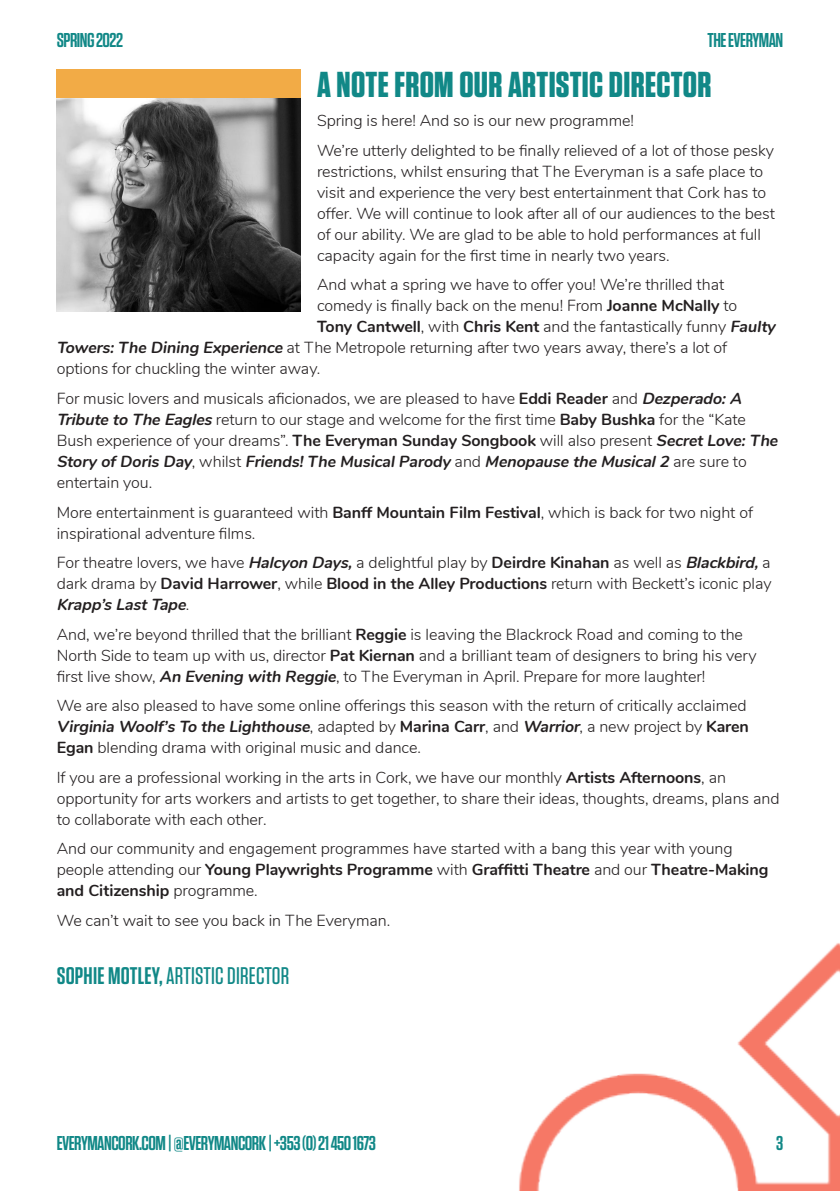
<style>
.page{position:relative;width:840px;height:1191px;background:#fff}
.page>*{position:absolute;margin:0;border:0;box-sizing:border-box;transform-origin:0 0}
.t1{font:700 36px "Tungsten";letter-spacing:.01em;color:#118887}
.t2{font:500 24px "Tungsten";letter-spacing:.01em;color:#118887}
.t3{font:600 20px "Tungsten";letter-spacing:-.025em;color:#118887}
.t4{font:300 16px/21px "Nunito";letter-spacing:-.005em;color:#231f20}
.s1{font-weight:700}
.s2{font-weight:700;font-style:italic}
.s3{font-weight:600}
</style>
<div class="page">
<img style="left:57px;top:97px;width:243px;height:215px">
<div style="left:57px;top:69px;width:243px;height:28px;background:#f2ab46"></div>
<img style="left:519px;top:943px;width:320px;height:248px">
<p class="t3" style="left:57px;top:30px;width:68px">SPRING 2022</p>
<p class="t3" style="left:707px;top:30px;width:77px">THE EVERYMAN</p>
<h1 class="t1" style="left:317px;top:65px;width:395px">A NOTE FROM OUR ARTISTIC DIRECTOR</h1>
<p class="t4" style="left:317px;top:105px;width:458px;line-height:29.6px">Spring is here! And so is our new programme!<br>We’re utterly delighted to be finally relieved of a lot of those pesky</p>
<p class="t4" style="left:317px;top:160px;width:459px">restrictions, whilst ensuring that The Everyman is a safe place to visit and experience the very best entertainment that Cork has to offer. We will continue to look after all of our audiences to the best of our ability. We are glad to be able to hold performances at full capacity again for the first time in nearly two years.</p>
<p class="t4" style="left:317px;top:273px;width:408px">And what a spring we have to offer you! We’re thrilled that</p>
<p class="t4" style="left:317px;top:294px;width:421px">comedy is finally back on the menu! From <span class="s1">Joanne McNally</span> to</p>
<p class="t4" style="left:317px;top:315px;width:462px"><span class="s1">Tony Cantwell</span>, with <span class="s1">Chris Kent</span> and the fantastically funny <span class="s1">Faulty</span></p>
<p class="t4" style="left:57px;top:336px;width:671px"><span class="s1">Towers: The Dining Experience</span> at The Metropole returning after two years away, there’s a lot of</p>
<p class="t4" style="left:57px;top:357px;width:265px">options for chuckling the winter away.</p>
<p class="t4" style="left:57px;top:387px;width:725px">For music lovers and musicals aficionados, we are pleased to have <span class="s1">Eddi Reader</span> and <span class="s2">Dezperado: A Tribute to The Eagles</span> return to our stage and welcome for the first time <span class="s1">Baby Bushka</span> for the “Kate Bush experience of your dreams”. <span class="s1">The Everyman Sunday Songbook</span> will also present <span class="s1">Secret Love: The Story of Doris Day</span>, w h i l s t <span class="s1">Friends! The Musical Parody</span> a n d <span class="s2">Menopause the Musical 2</span> a r e s u r e t o entertain you.</p>
<p class="t4" style="left:57px;top:500px;width:697px">More entertainment is guaranteed with <span class="s1">Banff Mountain Film Festival</span>, which is back for two night of inspirational adventure films.</p>
<p class="t4" style="left:57px;top:551px;width:715px;text-align:justify">For theatre lovers, we have <span class="s2">Halcyon Days,</span> a delightful play by <span class="s1">Deirdre Kinahan</span> as well as <span class="s2">Blackbird,</span>a dark drama by <span class="s1">David Harrower</span>, while <span class="s1">Blood in the Alley Productions</span> return with Beckett’s iconic play <span class="s2">Krapp’s Last Tape</span>.</p>
<p class="t4" style="left:57px;top:622px;width:701px">And, we’re beyond thrilled that the brilliant <span class="s1">Reggie</span> is leaving the Blackrock Road and coming to the<br>North Side to team up with us, director <span class="s1">Pat Kiernan</span> and a brilliant team of designers to bring his very first live show, <span class="s1">An Evening with Reggie</span>, to The Everyman in April. Prepare for more laughter!</p>
<p class="t4" style="left:57px;top:694px;width:693px">We are also pleased to have some online offerings this season with the return of critically acclaimed<br><span class="s1">Virginia Woolf’s To the Lighthouse</span>, adapted by <span class="s1">Marina Carr</span>, and <span class="s1">Warrior</span>, a new project by <span class="s1">Karen<br>Egan</span> blending drama with original music and dance.</p>
<p class="t4" style="left:57px;top:765px;width:723px">If you are a professional working in the arts in Cork, we have our monthly <span class="s1">Artists Afternoons</span>, an opportunity for arts workers and artists to get together, to share their ideas, thoughts, dreams, plans and to collaborate with each other.</p>
<p class="t4" style="left:57px;top:837px;width:713px">And our community and engagement programmes have started with a bang this year with young people attending our <span class="s1">Young Playwrights Programme</span> with <span class="s1">Graffitti Theatre</span> and our <span class="s1">Theatre-Making and Citizenship</span> programme.</p>
<p class="t4" style="left:57px;top:908px;width:335px">We can’t wait to see you back in The Everyman.</p>
<h2 class="t2" style="left:57px;top:963px;width:234px"><span class="s3">SOPHIE MOTLEY,</span> ARTISTIC DIRECTOR</h2>
<p class="t3" style="left:57px;top:1132px;width:320px">EVERYMANCORK.COM | @EVERYMANCORK | +353 (0) 21 450 1673</p>
<p class="t3" style="left:775px;top:1132px;width:9px">3</p>
</div>
